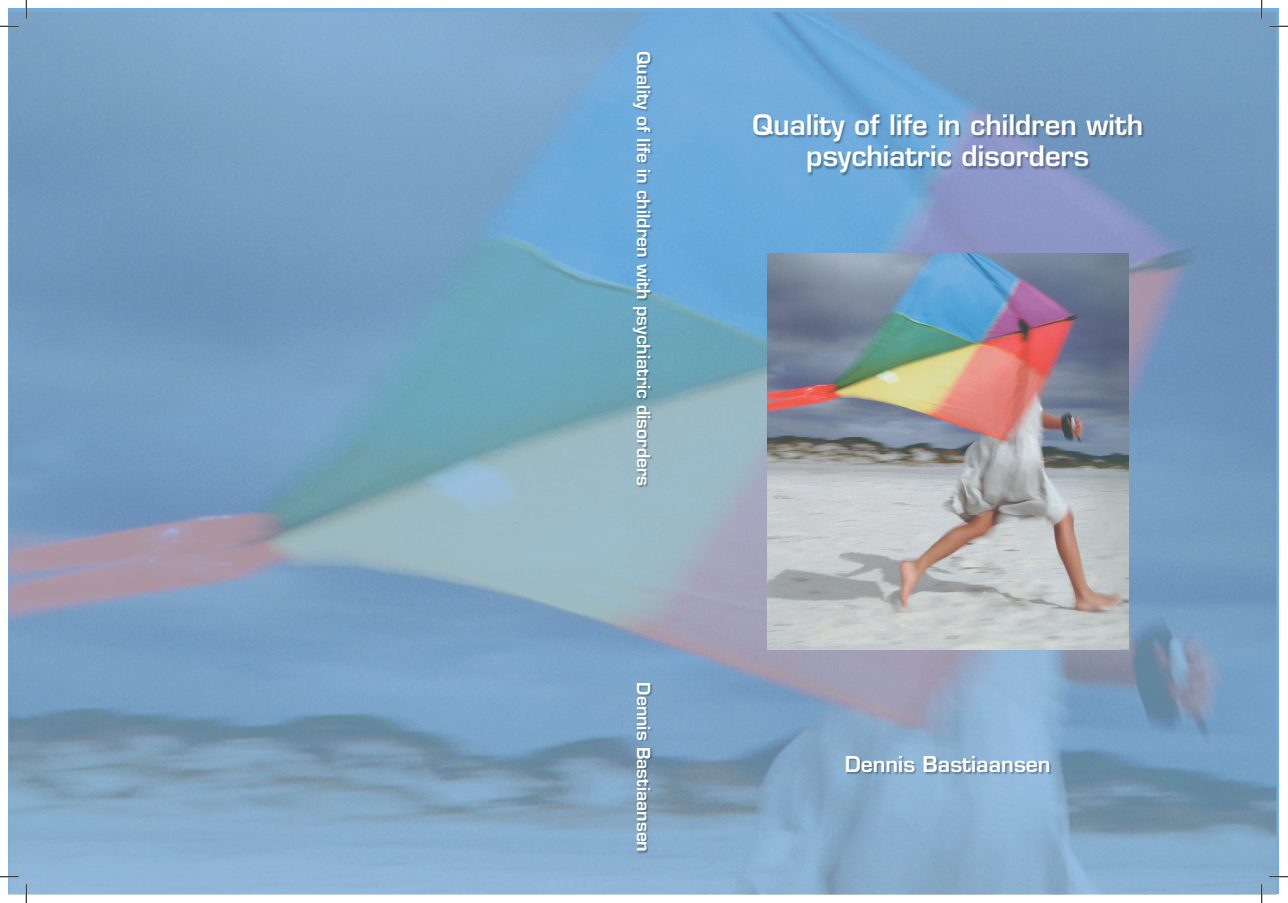
<style>
.page{position:relative;width:1288px;height:903px;background:#fff}
.page>*{position:absolute;margin:0;border:0;box-sizing:border-box;transform-origin:0 0}
.t1{font:600 27.5px/31.2px "Eurostile LT";color:#fff;text-align:center}
.t2{font:600 21.25px "Eurostile LT";color:#fff}
.t3{font:600 17.5px "Eurostile LT";color:#fff}
</style>
<div class="page">
<img style="left:9px;top:12px;width:1267px;height:883px">
<img style="left:767px;top:254px;width:361px;height:395px">
<img style="left:753px;top:113px;width:392px;height:64px">
<img style="left:845px;top:755px;width:207px;height:20px">
<img style="left:636px;top:683px;width:17px;height:171px">
<img style="left:632px;top:51px;width:21px;height:438px">
<svg style="left:0;top:25px;width:19px;height:2px"></svg>
<svg style="left:1269px;top:25px;width:19px;height:2px"></svg>
<svg style="left:0;top:876px;width:19px;height:1px"></svg>
<svg style="left:1269px;top:876px;width:19px;height:1px"></svg>
<svg style="left:25px;top:0;width:2px;height:19px"></svg>
<svg style="left:25px;top:884px;width:2px;height:19px"></svg>
<svg style="left:1261px;top:0;width:1px;height:19px"></svg>
<svg style="left:1261px;top:884px;width:1px;height:19px"></svg>
<p class="t3" style="left:650px;top:51px;width:436px;rotate:90deg">Quality of life in children with psychiatric disorders</p>
<p class="t3" style="left:650px;top:682px;width:171px;rotate:90deg">Dennis Bastiaansen</p>
<h1 class="t1" style="left:752px;top:112px;width:392px">Quality of life in children with psychiatric disorders</h1>
<p class="t2" style="left:845px;top:756px;width:207px">Dennis Bastiaansen</p>
</div>
